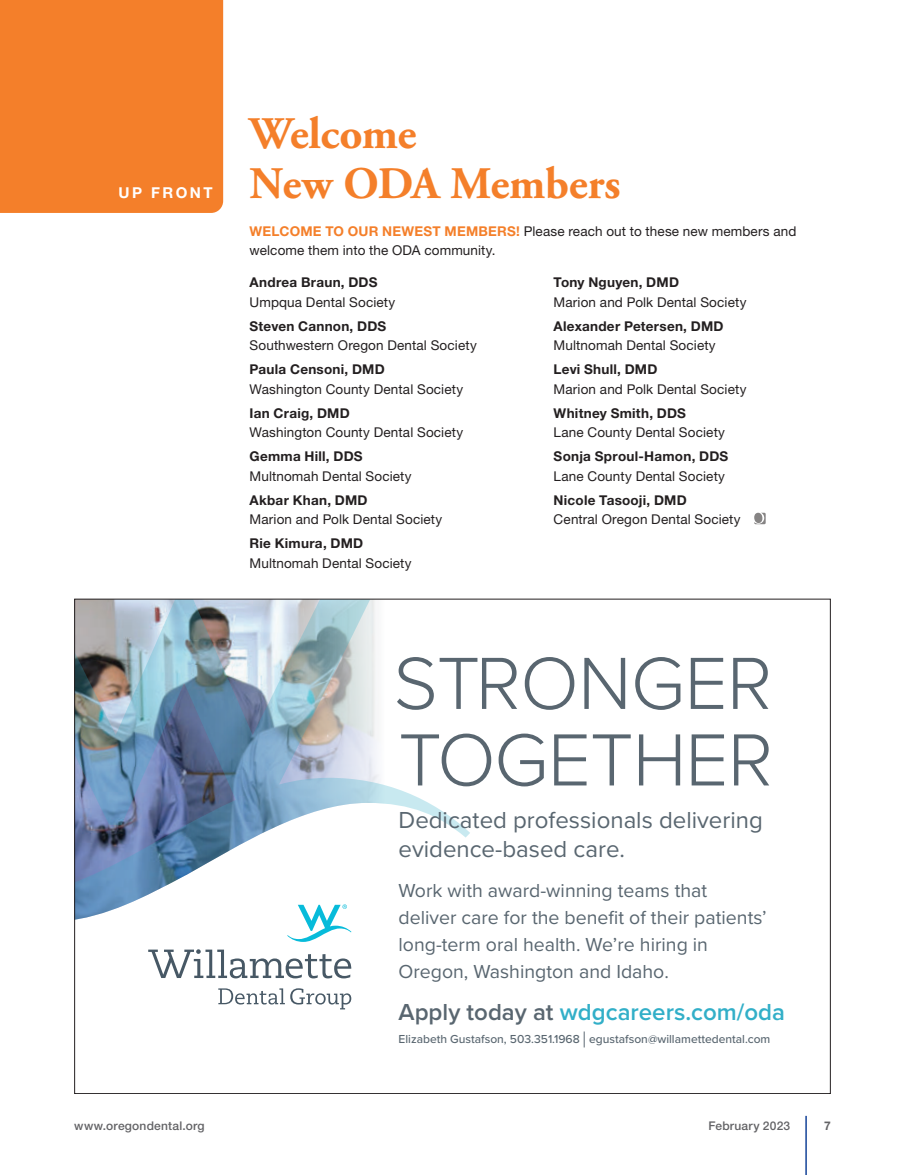
<style>
.page{position:relative;width:905px;height:1175px;background:#fff}
.page>*{position:absolute;margin:0;border:0;box-sizing:border-box;transform-origin:0 0}
.t1{font:300 76.5px/76.5px "Proxima Nova";letter-spacing:-.01em;color:#596670}
.t2{font:700 45px/49.5px "Adobe Garamond Pro";letter-spacing:-.015em;color:#f47f2a}
.t3{font:24px/28.8px "Proxima Nova";color:#596670}
.t4{font:600 24px "Proxima Nova";color:#32afc8}
.t5{font:19.5px/27px "Proxima Nova";color:#596670}
.t6{font:700 15px "Helvetica Neue LT Std";letter-spacing:.165em;color:#fff}
.t7{font:13.5px/19.5px "Helvetica Neue LT Std";letter-spacing:.01em;color:#231f20}
.t8{font:700 13.5px "Helvetica Neue LT Std";letter-spacing:.02em;color:#231f20}
.t9{font:500 12px "Proxima Nova";color:#596670}
.t10{font:500 12px "Helvetica Neue LT Std";letter-spacing:.02em;color:#636366}
.t11{font:700 12px "Helvetica Neue LT Std";color:#636366}
.t12{font:9px "Helvetica";color:#000}
.s1{font-weight:700;color:#f47f2a}
.s2{color:#596670}
.s3{font-size:22.5px}
</style>
<div class="page">
<svg style="left:754px;top:513px;width:11px;height:11px"></svg>
<div style="left:754px;top:513px;width:8px;height:10px;background:#868484;border-radius:50%"></div>
<div style="left:0;top:0;width:223px;height:213px;background:#f47f2a"></div>
<img style="left:76px;top:601px;width:394px;height:319px">
<svg style="left:148px;top:949px;width:203px;height:29px"></svg>
<svg style="left:218px;top:988px;width:133px;height:21px"></svg>
<svg style="left:287px;top:904px;width:64px;height:38px"></svg>
<hr style="left:805px;top:1115px;width:1px;height:59px;background:#154398">
<p class="t6" style="left:118px;top:183px;width:96px">UP FRONT</p>
<h2 class="t2" style="left:249px;top:110px;width:372px">Welcome<br>New ODA Members</h2>
<p class="t7" style="left:249px;top:221px;width:548px"><span class="s1">WELCOME TO OUR NEWEST MEMBERS!</span> Please reach out to these new members and welcome them into the ODA community.</p>
<p class="t8" style="left:249px;top:274px;width:129px">Andrea Braun, DDS</p>
<p class="t7" style="left:249px;top:292px;width:147px">Umpqua Dental Society</p>
<p class="t8" style="left:249px;top:317px;width:138px">Steven Cannon, DDS</p>
<p class="t7" style="left:249px;top:335px;width:229px">Southwestern Oregon Dental Society</p>
<p class="t8" style="left:249px;top:361px;width:137px">Paula Censoni, DMD</p>
<p class="t7" style="left:249px;top:379px;width:215px">Washington County Dental Society</p>
<p class="t8" style="left:249px;top:404px;width:102px">Ian Craig, DMD</p>
<p class="t7" style="left:249px;top:422px;width:215px">Washington County Dental Society</p>
<p class="t8" style="left:249px;top:448px;width:115px">Gemma Hill, DDS</p>
<p class="t7" style="left:249px;top:466px;width:164px">Multnomah Dental Society</p>
<p class="t8" style="left:249px;top:491px;width:119px">Akbar Khan, DMD</p>
<p class="t7" style="left:249px;top:509px;width:194px">Marion and Polk Dental Society</p>
<p class="t8" style="left:249px;top:535px;width:115px">Rie Kimura, DMD</p>
<p class="t7" style="left:249px;top:553px;width:164px">Multnomah Dental Society</p>
<p class="t8" style="left:553px;top:274px;width:127px">Tony Nguyen, DMD</p>
<p class="t7" style="left:553px;top:292px;width:194px">Marion and Polk Dental Society</p>
<p class="t8" style="left:553px;top:317px;width:171px">Alexander Petersen, DMD</p>
<p class="t7" style="left:553px;top:335px;width:164px">Multnomah Dental Society</p>
<p class="t8" style="left:553px;top:361px;width:105px">Levi Shull, DMD</p>
<p class="t7" style="left:553px;top:379px;width:194px">Marion and Polk Dental Society</p>
<p class="t8" style="left:553px;top:404px;width:134px">Whitney Smith, DDS</p>
<p class="t7" style="left:553px;top:422px;width:173px">Lane County Dental Society</p>
<p class="t8" style="left:553px;top:448px;width:176px">Sonja Sproul-Hamon, DDS</p>
<p class="t7" style="left:553px;top:466px;width:173px">Lane County Dental Society</p>
<p class="t8" style="left:553px;top:491px;width:135px">Nicole Tasooji, DMD</p>
<p class="t7" style="left:553px;top:509px;width:188px">Central Oregon Dental Society</p>
<h1 class="t1" style="left:393px;top:641px;width:381px">STRONGER<br>TOGETHER</h1>
<h3 class="t3" style="left:398px;top:804px;width:366px">Dedicated professionals delivering evidence-based care.</h3>
<h3 class="t5" style="left:398px;top:876px;width:369px">Work with award-winning teams that deliver care for the benefit of their patients’ long-term oral health. We’re hiring in Oregon, Washington and Idaho.</h3>
<h3 class="t4" style="left:398px;top:994px;width:388px"><span class="s2">Apply today at</span> wdgcareers.com/oda</h3>
<p class="t9" style="left:398px;top:1030px;width:373px">Elizabeth Gustafson, 503.351.1968 <span class="s3">|</span> egustafson@willamettedental.com</p>
<p class="t10" style="left:74px;top:1118px;width:132px">www.oregondental.org</p>
<p class="t10" style="left:708px;top:1118px;width:83px">February 2023</p>
<p class="t11" style="left:824px;top:1117px;width:8px">7</p>
<p class="t12" style="left:89px;top:1125px;width:116px">1094129_Willamette.indd 1</p>
<p class="t12" style="left:749px;top:1125px;width:78px">12/21/22 8:26 PM</p>
</div>
